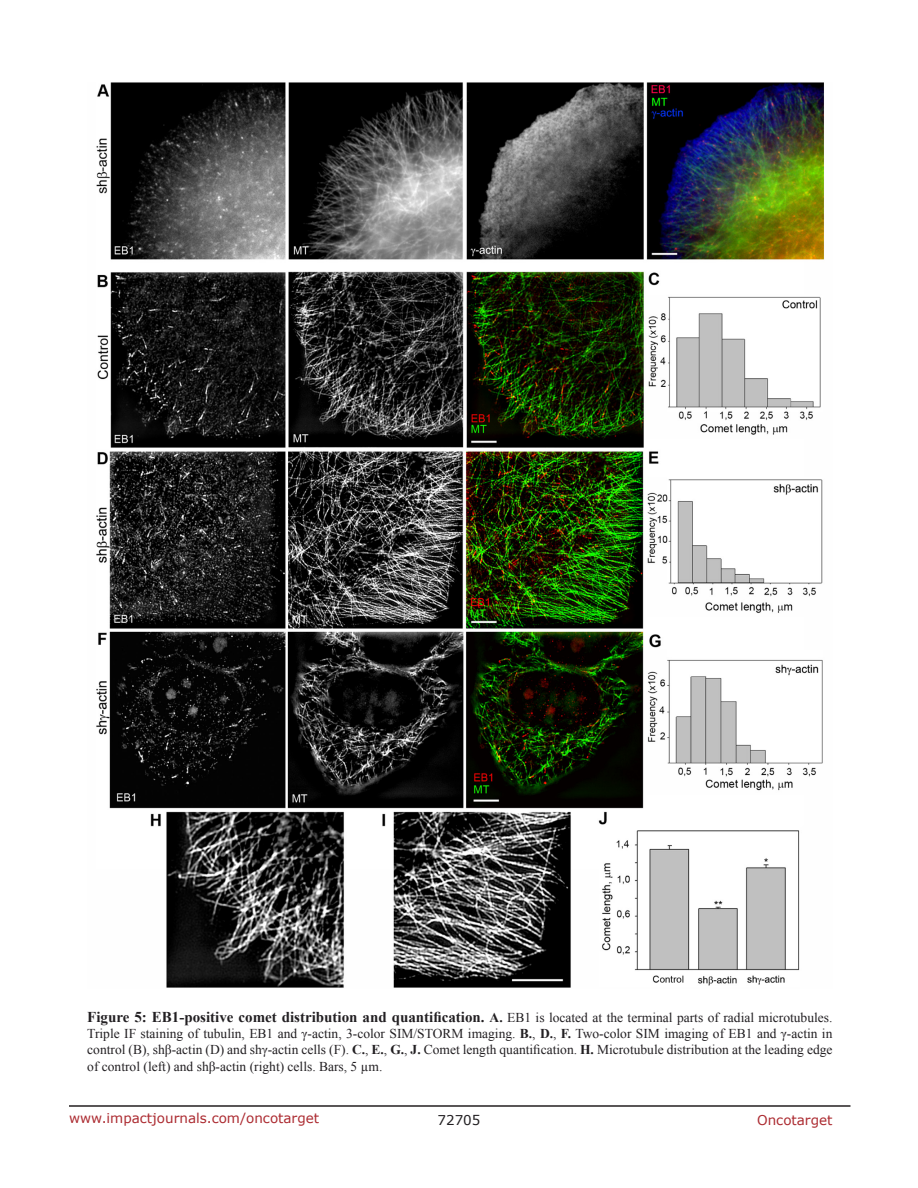
<style>
.page{position:relative;width:918px;height:1188px;background:#fff}
.page>*{position:absolute;margin:0;border:0;box-sizing:border-box;transform-origin:0 0}
.FigureText{font:700 15px "Times New Roman";color:#221f22}
.FigureText-2{font:13.5px/16.2px "Times New Roman";color:#221f22;text-align:justify}
.t1{font:13.5px "Verdana";color:#ac2b31}
.t2{font:13.5px "Verdana";color:#221f22}
.s1{font-size:13.5px}
.s2{font-weight:400;font-size:13.5px}
.s3{font-weight:700}
</style>
<div class="page">
<hr style="left:69px;top:1105px;width:781px;height:2px;background:#231f20">
<img style="left:96px;top:82px;width:728px;height:906px">
<p class="FigureText" style="left:87px;top:1007px;width:747px">Figure 5: EB1-positive comet distribution and quantification. <span class="s1">A.</span> <span class="s2">EB1 is located at the terminal parts of radial microtubules.</span></p>
<p class="FigureText-2" style="left:87px;top:1025px;width:747px">Triple IF staining of tubulin, EB1 and γ-actin, 3-color SIM/STORM imaging. <span class="s3">B.</span>, <span class="s3">D.</span>, <span class="s3">F.</span> Two-color SIM imaging of EB1 and γ-actin in control (B), shβ-actin (D) and shγ-actin cells (F). <span class="s3">C.</span>, <span class="s3">E.</span>, <span class="s3">G.</span>, <span class="s3">J.</span> Comet length quantification. <span class="s3">H.</span> Microtubule distribution at the leading edge of control (left) and shβ-actin (right) cells. Bars, 5 µm.</p>
<p class="t1" style="left:69px;top:1109px;width:252px">www.impactjournals.com/oncotarget</p>
<p class="t2" style="left:438px;top:1111px;width:44px">72705</p>
<p class="t1" style="left:757px;top:1111px;width:77px">Oncotarget</p>
</div>
